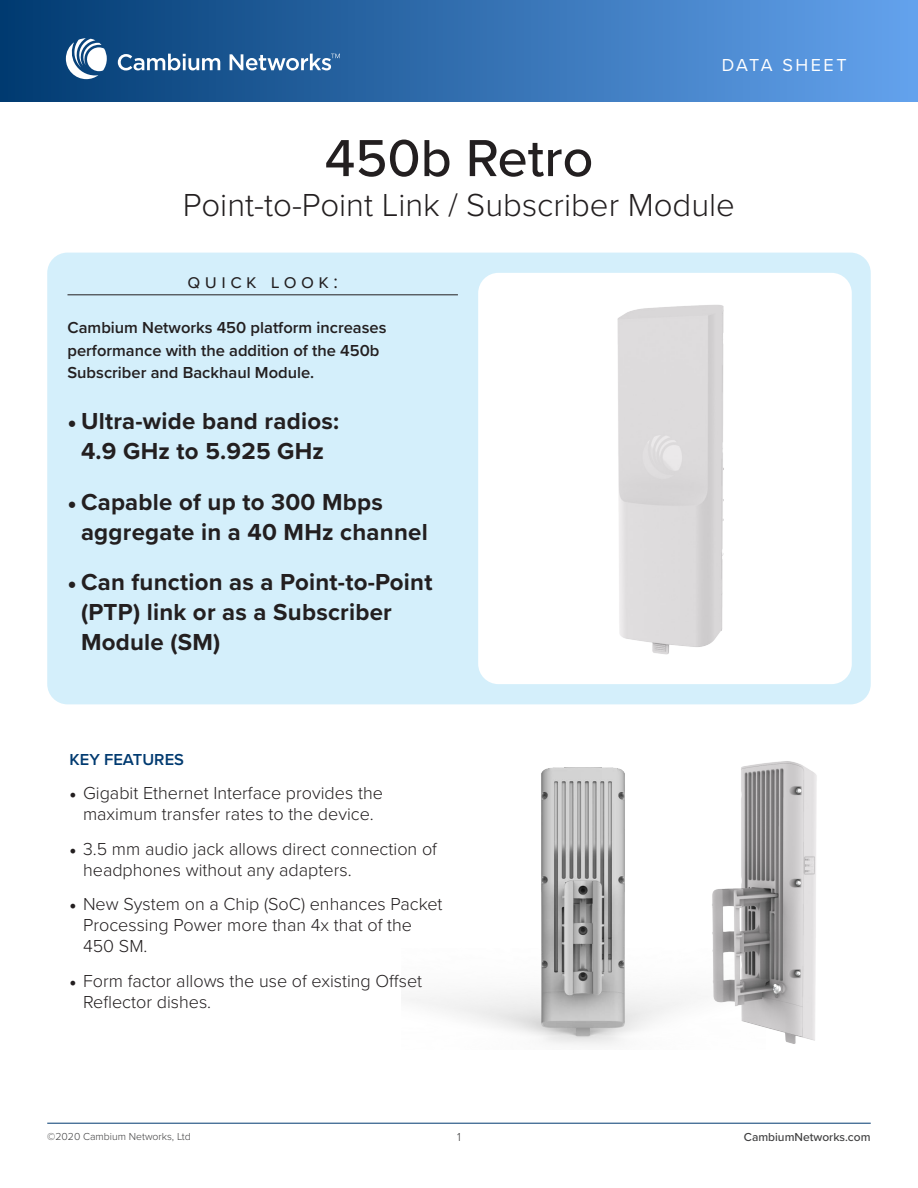
<style>
.page{position:relative;width:918px;height:1188px;background:#fff}
.page>*{position:absolute;margin:0;border:0;box-sizing:border-box;transform-origin:0 0}
.t1{font:500 54px "Proxima Nova";color:#231f20}
.t2{font:300 33px "Proxima Nova";color:#231f20}
.t3{font:700 24px/30px "Proxima Nova";letter-spacing:.01em;color:#231f20}
.t4{font:19.5px "Proxima Nova";letter-spacing:.23em;color:#231f20}
.t5{font:300 18px/21px "Proxima Nova";color:#231f20}
.t6{font:18px "Proxima Nova";letter-spacing:.14em;color:#fff}
.t7{font:600 16.5px/22.5px "Proxima Nova";color:#231f20}
.t8{font:600 16.5px "Proxima Nova";color:#003a70}
.t9{font:500 12px "Proxima Nova";color:#3e3e3f}
.t10{font:300 12px "Proxima Nova";color:#3e3e3f}
.t11{font:300 10.5px "Proxima Nova";color:#3e3e3f}
.s1{font-family:"Minion Pro";font-weight:400}
</style>
<div class="page">
<div style="left:0;top:0;width:918px;height:102px;background:linear-gradient(to right,#003a70,#63a2ed)"></div>
<hr style="left:47px;top:1123px;width:824px;height:1px;background:#003a70">
<svg style="left:118px;top:54px;width:102px;height:16px"></svg>
<svg style="left:230px;top:54px;width:110px;height:16px"></svg>
<svg style="left:66px;top:38px;width:41px;height:41px"></svg>
<div style="left:47px;top:253px;width:824px;height:451px;background:#d4effb;border-radius:20px"></div>
<hr style="left:68px;top:295px;width:390px;height:1px;background:#231f20">
<img style="left:478px;top:281px;width:374px;height:403px">
<img style="left:742px;top:761px;width:75px;height:283px">
<img style="left:408px;top:767px;width:357px;height:278px">
<p class="t6" style="left:722px;top:52px;width:126px">DATA SHEET</p>
<p class="t1" style="left:325px;top:118px;width:270px">450b Retro</p>
<p class="t2" style="left:183px;top:180px;width:554px">Point-to-Point Link / Subscriber Module</p>
<p class="t4" style="left:188px;top:267px;width:152px">quick look:</p>
<p class="t7" style="left:68px;top:316px;width:321px">Cambium Networks 450 platform increases performance with the addition of the 450b<br>Subscriber and Backhaul Module.</p>
<p class="t3" style="left:68px;top:406px;width:273px;text-align:center"><span class="s1">•</span> Ultra-wide band radios:<br>4.9 GHz to 5.925 GHz</p>
<p class="t3" style="left:81px;top:486px;width:348px;text-indent:-14px"><span class="s1">•</span> Capable of up to 300 Mbps aggregate in a 40 MHz channel</p>
<p class="t3" style="left:81px;top:566px;width:353px;text-indent:-14px"><span class="s1">•</span> Can function as a Point-to-Point (PTP) link or as a Subscriber<br>Module (SM)</p>
<p class="t8" style="left:70px;top:747px;width:116px">KEY FEATURES</p>
<p class="t5" style="left:70px;top:782px;width:315px;text-align:center"><span class="s1">•</span> Gigabit Ethernet Interface provides the maximum transfer rates to the device.</p>
<p class="t5" style="left:83px;top:837px;width:355px;text-indent:-14px"><span class="s1">•</span> 3.5 mm audio jack allows direct connection of headphones without any adapters.</p>
<p class="t5" style="left:83px;top:893px;width:361px;text-indent:-14px"><span class="s1">•</span> New System on a Chip (SoC) enhances Packet<br>Processing Power more than 4x that of the<br>450 SM.</p>
<p class="t5" style="left:83px;top:969px;width:341px;text-indent:-14px"><span class="s1">•</span> Form factor allows the use of existing Offset<br>Reflector dishes.</p>
<p class="t11" style="left:47px;top:1128px;width:145px">©2020 Cambium Networks, Ltd</p>
<p class="t10" style="left:457px;top:1128px;width:5px">1</p>
<p class="t9" style="left:744px;top:1128px;width:128px">CambiumNetworks.com</p>
</div>
